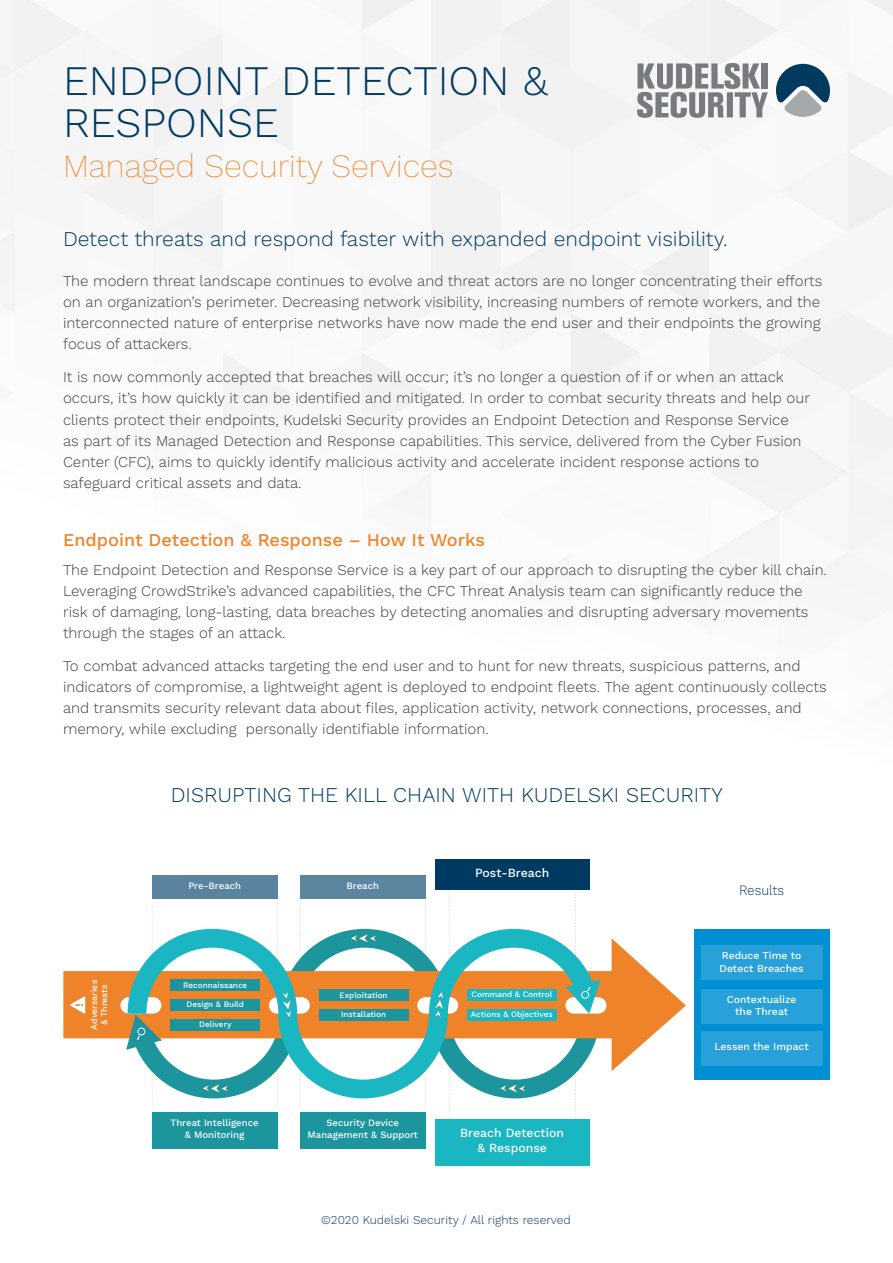
<style>
.page{position:relative;width:893px;height:1263px;background:#fff}
.page>*{position:absolute;margin:0;border:0;box-sizing:border-box;transform-origin:0 0}
.t1{font:300 42px/42px "Work Sans";color:#003a62}
.t2{font:200 32.55px "Work Sans";color:#ee8329}
.Opening{font:300 21px "Work Sans";color:#003a62}
.t3{font:500 18px "Work Sans";color:#ee8329}
.Body{font:300 15px/21px "Work Sans";color:#3e3e3f}
.t4{font:300 14.1px "Work Sans";color:#003a62;scale:.94 1}
.t5{font:500 12.15px/14.7px "Work Sans";color:#fff;text-align:center}
.Phase_Bullets{font:300 12px "Work Sans";color:#0e385f}
.t6{font:500 10.35px/12.5px "Work Sans";color:#fff}
.t7{font:500 9.6px/11.4px "Work Sans";color:#fff;text-align:center}
.t8{font:500 8.85px/10.1px "Work Sans";color:#fff;text-align:center}
.t9{font:500 8.1px "Work Sans";color:#fff}
</style>
<div class="page">
<img style="left:0;top:0;width:893px;height:1166px">
<svg style="left:776px;top:64px;width:54px;height:53px"></svg>
<svg style="left:637px;top:63px;width:131px;height:55px"></svg>
<svg style="left:449px;top:892px;width:1px;height:225px"></svg>
<svg style="left:425px;top:901px;width:1px;height:208px"></svg>
<svg style="left:300px;top:901px;width:1px;height:208px"></svg>
<svg style="left:186px;top:1108px;width:17px;height:5px"></svg>
<svg style="left:63px;top:938px;width:623px;height:133px"></svg>
<svg style="left:118px;top:919px;width:491px;height:189px"></svg>
<svg style="left:566px;top:892px;width:35px;height:225px"></svg>
<svg style="left:126px;top:901px;width:36px;height:208px"></svg>
<div style="left:152px;top:875px;width:125px;height:24px;background:#59839e"></div>
<div style="left:152px;top:1113px;width:125px;height:36px;background:#1c959d"></div>
<div style="left:694px;top:929px;width:136px;height:151px;background:#008fd3"></div>
<div style="left:701px;top:945px;width:121px;height:35px;background:#28a0d9"></div>
<div style="left:701px;top:989px;width:121px;height:34px;background:#28a0d9"></div>
<div style="left:701px;top:1031px;width:121px;height:35px;background:#28a0d9"></div>
<div style="left:300px;top:1113px;width:125px;height:36px;background:#1c959d"></div>
<div style="left:300px;top:875px;width:125px;height:24px;background:#5c85a0"></div>
<div style="left:435px;top:1120px;width:154px;height:46px;background:#1ab6c1"></div>
<div style="left:435px;top:859px;width:154px;height:31px;background:#003a62"></div>
<div style="left:170px;top:979px;width:90px;height:11px;background:#1c959d"></div>
<div style="left:170px;top:999px;width:90px;height:11px;background:#1c959d"></div>
<div style="left:319px;top:989px;width:89px;height:11px;background:#1c959d"></div>
<div style="left:319px;top:1009px;width:89px;height:11px;background:#1c959d"></div>
<div style="left:467px;top:989px;width:90px;height:11px;background:#1ab6c1"></div>
<div style="left:467px;top:1009px;width:90px;height:11px;background:#1ab6c1"></div>
<div style="left:170px;top:1019px;width:90px;height:11px;background:#1c959d"></div>
<svg style="left:70px;top:996px;width:15px;height:18px"></svg>
<svg style="left:277px;top:901px;width:14px;height:208px"></svg>
<svg style="left:435px;top:992px;width:8px;height:25px"></svg>
<svg style="left:500px;top:1084px;width:25px;height:8px"></svg>
<svg style="left:203px;top:1084px;width:25px;height:8px"></svg>
<svg style="left:351px;top:934px;width:25px;height:8px"></svg>
<h1 class="t1" style="left:63px;top:61px;width:487px">ENDPOINT DETECTION &amp;<br>RESPONSE</h1>
<h2 class="t2" style="left:63px;top:147px;width:392px">Managed Security Services</h2>
<p class="Opening" style="left:63px;top:226px;width:666px">Detect threats and respond faster with expanded endpoint visibility.</p>
<p class="Body" style="left:63px;top:271px;width:761px">The modern threat landscape continues to evolve and threat actors are no longer concentrating their efforts on an organization’s perimeter. Decreasing network visibility, increasing numbers of remote workers, and the interconnected nature of enterprise networks have now made the end user and their endpoints the growing focus of attackers.</p>
<p class="Body" style="left:63px;top:367px;width:748px">It is now commonly accepted that breaches will occur; it’s no longer a question of if or when an attack occurs, it’s how quickly it can be identified and mitigated. In order to combat security threats and help our clients protect their endpoints, Kudelski Security provides an Endpoint Detection and Response Service<br>as part of its Managed Detection and Response capabilities. This service, delivered from the Cyber Fusion Center (CFC), aims to quickly identify malicious activity and accelerate incident response actions to safeguard critical assets and data.</p>
<h3 class="t3" style="left:63px;top:529px;width:424px">Endpoint Detection &amp; Response – How It Works</h3>
<p class="Body" style="left:63px;top:559px;width:765px">The Endpoint Detection and Response Service is a key part of our approach to disrupting the cyber kill chain.<br>Leveraging CrowdStrike’s advanced capabilities, the CFC Threat Analysis team can significantly reduce the risk of damaging, long-lasting, data breaches by detecting anomalies and disrupting adversary movements through the stages of an attack.</p>
<p class="Body" style="left:63px;top:655px;width:765px">To combat advanced attacks targeting the end user and to hunt for new threats, suspicious patterns, and indicators of compromise, a lightweight agent is deployed to endpoint fleets. The agent continuously collects and transmits security relevant data about files, application activity, network connections, processes, and memory, while excluding personally identifiable information.</p>
<p class="Opening" style="left:171px;top:783px;width:553px">DISRUPTING THE KILL CHAIN WITH KUDELSKI SECURITY</p>
<p class="t8" style="left:89px;top:1030px;width:51px;rotate:-90deg">Adversaries &amp; Threats</p>
<p class="t7" style="left:188px;top:880px;width:54px">Pre-Breach</p>
<p class="t9" style="left:183px;top:980px;width:66px">Reconnaissance</p>
<p class="t9" style="left:187px;top:1000px;width:59px">Design &amp; Build</p>
<p class="t9" style="left:199px;top:1020px;width:34px">Delivery</p>
<p class="t7" style="left:171px;top:1118px;width:90px">Threat Intelligence &amp; Monitoring</p>
<p class="t7" style="left:347px;top:880px;width:34px">Breach</p>
<p class="t9" style="left:340px;top:990px;width:50px">Exploitation</p>
<p class="t9" style="left:341px;top:1010px;width:47px">Installation</p>
<p class="t7" style="left:308px;top:1118px;width:112px">Security Device<br>Management &amp; Support</p>
<p class="t5" style="left:475px;top:866px;width:76px">Post-Breach</p>
<p class="t9" style="left:472px;top:990px;width:82px">Command &amp; Control</p>
<p class="t9" style="left:471px;top:1009px;width:83px">Actions &amp; Objectives</p>
<p class="t5" style="left:460px;top:1126px;width:105px">Breach Detection &amp; Response</p>
<p class="Phase_Bullets" style="left:321px;top:1212px;width:251px">©2020 Kudelski Security / All rights reserved</p>
<p class="t4" style="left:739px;top:882px;width:49px">Results</p>
<p class="t6" style="left:720px;top:950px;width:86px">Reduce Time to<br>Detect Breaches</p>
<p class="t6" style="left:727px;top:993px;width:71px;text-align:center">Contextualize the Threat</p>
<p class="t6" style="left:714px;top:1041px;width:96px">Lessen the Impact</p>
</div>
